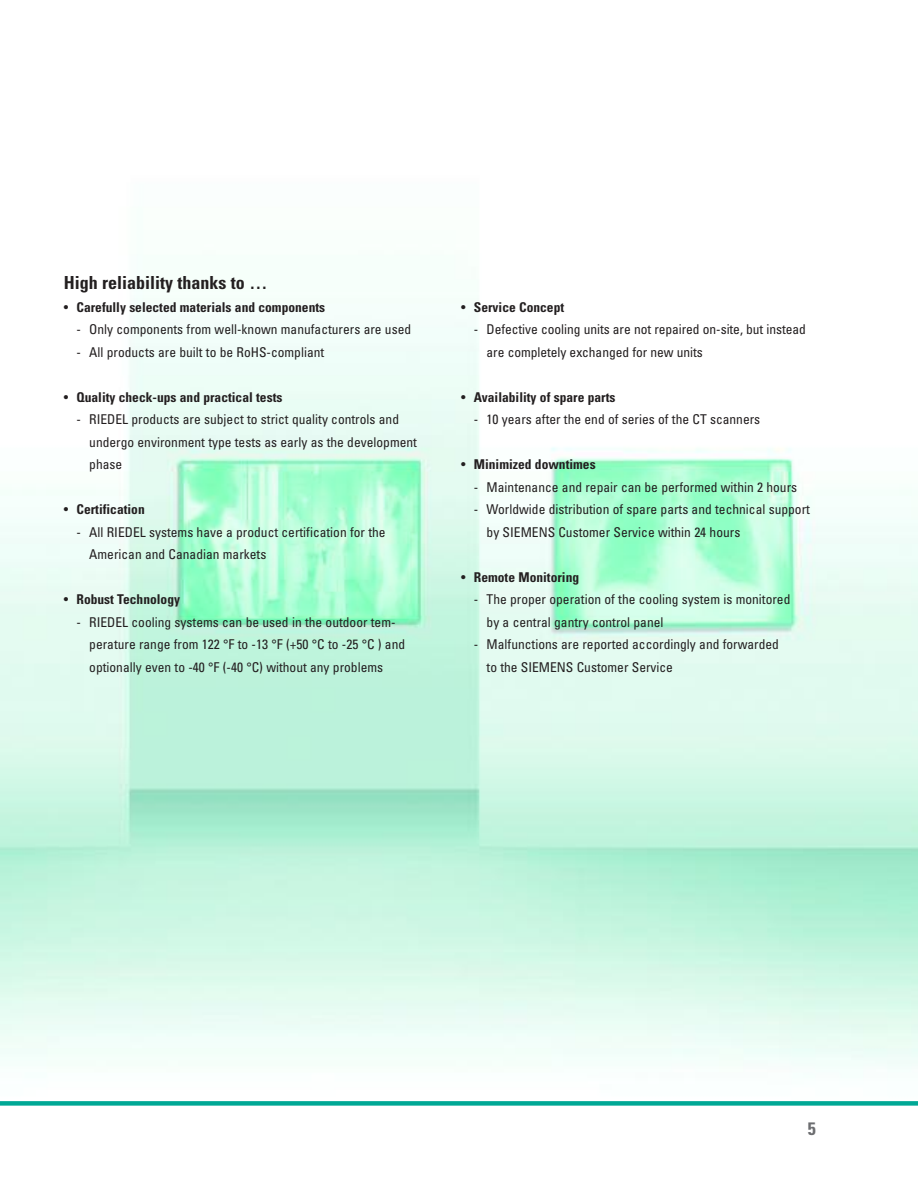
<style>
.page{position:relative;width:918px;height:1188px;background:#fff}
.page>*{position:absolute;margin:0;border:0;box-sizing:border-box;transform-origin:0 0}
.t1{font:700 condensed 18px "Univers LT";color:#231f20}
.t2{font:700 condensed 18px "Univers LT";color:#6c6d70}
.t3{font:condensed 13.5px/22.5px "Univers LT";color:#231f20}
.t4{font:700 condensed 13.5px "Univers LT";color:#231f20}
.s1{font-weight:400}
</style>
<div class="page">
<img style="left:0;top:298px;width:918px;height:771px">
<div style="left:0;top:1101px;width:918px;height:5px;background:#00a895"></div>
<h1 class="t1" style="left:64px;top:276px;width:205px">High reliability thanks to …</h1>
<p class="t4" style="left:64px;top:302px;width:263px"><span class="s1">•</span> Carefully selected materials and components</p>
<p class="t3" style="left:77px;top:319px;width:336px">- Only components from well-known manufacturers are used</p>
<p class="t3" style="left:77px;top:342px;width:249px">- All products are built to be RoHS-compliant</p>
<p class="t4" style="left:64px;top:392px;width:220px"><span class="s1">•</span> Quality check-ups and practical tests</p>
<p class="t3" style="left:89px;top:409px;width:329px;text-indent:-13px">- RIEDEL products are subject to strict quality controls and undergo environment type tests as early as the development phase</p>
<p class="t4" style="left:64px;top:505px;width:83px"><span class="s1">•</span> Certification</p>
<p class="t3" style="left:89px;top:522px;width:298px;text-indent:-13px">- All RIEDEL systems have a product certification for the<br>American and Canadian markets</p>
<p class="t4" style="left:64px;top:595px;width:118px"><span class="s1">•</span> Robust Technology</p>
<p class="t3" style="left:89px;top:612px;width:317px;text-indent:-13px">- RIEDEL cooling systems can be used in the outdoor tem&shy;perature range from 122 °F to -13 °F (+50 °C to -25 °C ) and optionally even to -40 °F (-40 °C) without any problems</p>
<p class="t4" style="left:461px;top:302px;width:105px"><span class="s1">•</span> Service Concept</p>
<p class="t3" style="left:487px;top:319px;width:321px;text-indent:-13px">- Defective cooling units are not repaired on-site, but instead are completely exchanged for new units</p>
<p class="t4" style="left:461px;top:392px;width:156px"><span class="s1">•</span> Availability of spare parts</p>
<p class="t3" style="left:474px;top:409px;width:288px">- 10 years after the end of series of the CT scanners</p>
<p class="t4" style="left:461px;top:459px;width:136px"><span class="s1">•</span> Minimized downtimes</p>
<p class="t3" style="left:474px;top:477px;width:325px">- Maintenance and repair can be performed within 2 hours</p>
<p class="t3" style="left:487px;top:499px;width:325px;text-indent:-13px">- Worldwide distribution of spare parts and technical support by SIEMENS Customer Service within 24 hours</p>
<p class="t4" style="left:461px;top:572px;width:120px"><span class="s1">•</span> Remote Monitoring</p>
<p class="t3" style="left:487px;top:589px;width:305px;text-indent:-13px">- The proper operation of the cooling system is monitored by a central gantry control panel</p>
<p class="t3" style="left:487px;top:634px;width:294px;text-indent:-13px">- Malfunctions are reported accordingly and forwarded to the SIEMENS Customer Service</p>
<h1 class="t2" style="left:808px;top:1123px;width:9px">5</h1>
</div>
